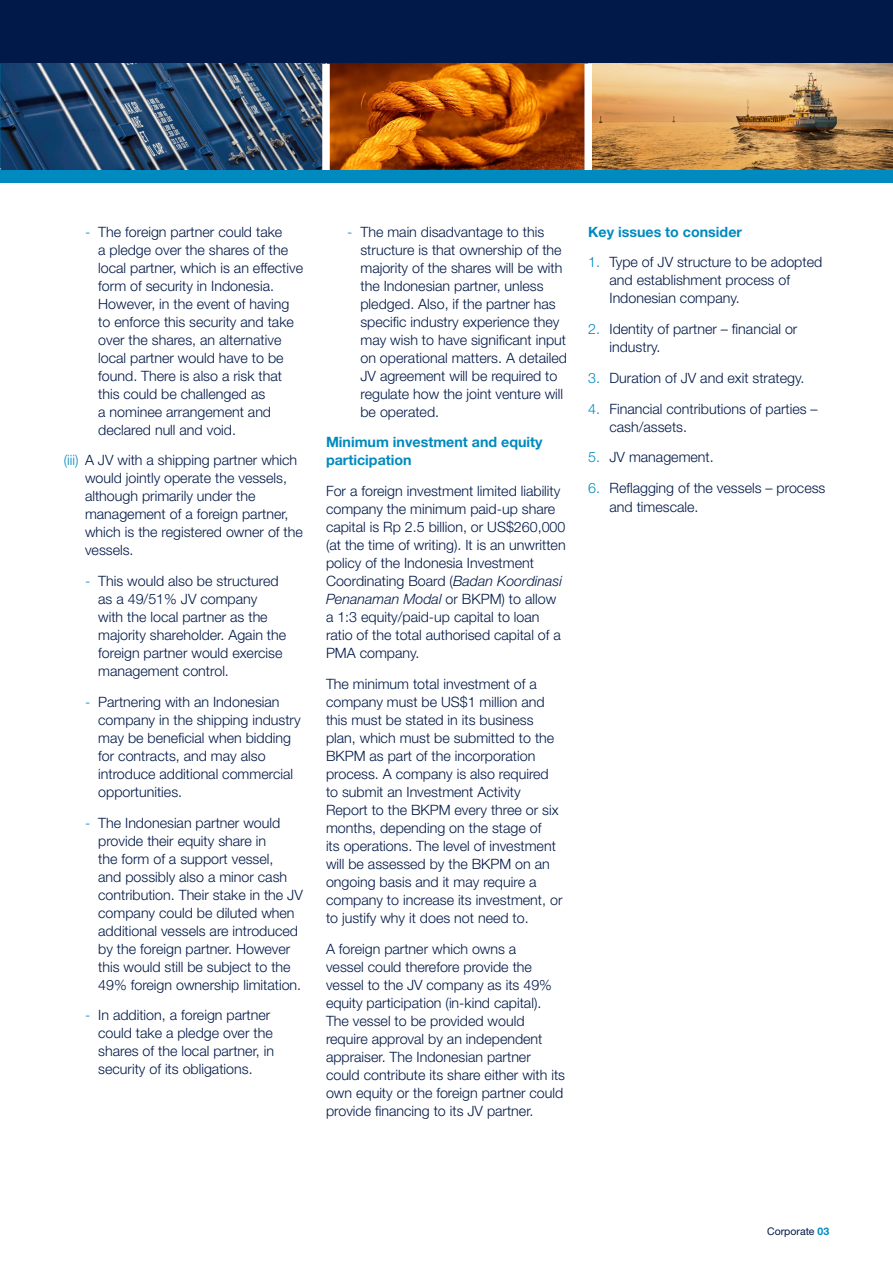
<style>
.page{position:relative;width:893px;height:1263px;background:#fff}
.page>*{position:absolute;margin:0;border:0;box-sizing:border-box;transform-origin:0 0}
.Body_Copy{font:300 14.25px/18px "Helvetica Neue";color:#001948}
.Body_Copy-2{font:700 14.25px/18px "Helvetica Neue";color:#008ac0}
.t1{font:10.5px "Helvetica Neue";color:#001948}
.s1{color:#008ac0}
.s2{font-style:italic}
.s3{font-weight:700;color:#008ac0}
</style>
<div class="page">
<div style="left:0;top:0;width:893px;height:170px;background:#001948"></div>
<img style="left:0;top:64px;width:322px;height:106px">
<svg style="left:330px;top:64px;width:254px;height:106px;background:#af5005"></svg>
<img style="left:592px;top:64px;width:301px;height:106px">
<div style="left:584px;top:64px;width:8px;height:106px;background:#fff"></div>
<div style="left:322px;top:64px;width:8px;height:106px;background:#fff"></div>
<div style="left:0;top:170px;width:893px;height:13px;background:#008ac0"></div>
<p class="Body_Copy" style="left:98px;top:222px;width:206px;text-indent:-13px"><span class="s1">-</span> The foreign partner could take<br>a pledge over the shares of the local partner, which is an effective form of security in Indonesia.<br>However, in the event of having to enforce this security and take over the shares, an alternative local partner would have to be found. There is also a risk that this could be challenged as<br>a nominee arrangement and declared null and void.</p>
<p class="Body_Copy" style="left:85px;top:451px;width:219px;text-indent:-21px"><span class="s1">(iii)</span> A JV with a shipping partner which would jointly operate the vessels, although primarily under the management of a foreign partner, which is the registered owner of the vessels.</p>
<p class="Body_Copy" style="left:98px;top:572px;width:189px;text-indent:-13px"><span class="s1">-</span> This would also be structured as a 49/51% JV company<br>with the local partner as the majority shareholder. Again the foreign partner would exercise management control.</p>
<p class="Body_Copy" style="left:98px;top:692px;width:204px;text-indent:-13px"><span class="s1">-</span> Partnering with an Indonesian company in the shipping industry may be beneficial when bidding for contracts, and may also introduce additional commercial opportunities.</p>
<p class="Body_Copy" style="left:98px;top:813px;width:206px;text-indent:-13px"><span class="s1">-</span> The Indonesian partner would provide their equity share in<br>the form of a support vessel,<br>and possibly also a minor cash contribution. Their stake in the JV company could be diluted when additional vessels are introduced by the foreign partner. However this would still be subject to the<br>49% foreign ownership limitation.</p>
<p class="Body_Copy" style="left:98px;top:1006px;width:177px;text-indent:-13px"><span class="s1">-</span> In addition, a foreign partner could take a pledge over the shares of the local partner, in security of its obligations.</p>
<p class="Body_Copy" style="left:360px;top:222px;width:208px;text-indent:-13px"><span class="s1">-</span> The main disadvantage to this structure is that ownership of the majority of the shares will be with the Indonesian partner, unless pledged. Also, if the partner has specific industry experience they may wish to have significant input on operational matters. A detailed<br>JV agreement will be required to regulate how the joint venture will be operated.</p>
<p class="Body_Copy-2" style="left:326px;top:433px;width:218px">Minimum investment and equity participation</p>
<p class="Body_Copy" style="left:326px;top:482px;width:241px">For a foreign investment limited liability company the minimum paid-up share capital is Rp 2.5 billion, or US$260,000 (at the time of writing). It is an unwritten policy of the Indonesia Investment Coordinating Board (<span class="s2">Badan Koordinasi Penanaman Modal</span> or BKPM) to allow a 1:3 equity/paid-up capital to loan ratio of the total authorised capital of a PMA company.</p>
<p class="Body_Copy" style="left:326px;top:674px;width:238px">The minimum total investment of a company must be US$1 million and this must be stated in its business plan, which must be submitted to the BKPM as part of the incorporation process. A company is also required to submit an Investment Activity Report to the BKPM every three or six months, depending on the stage of<br>its operations. The level of investment will be assessed by the BKPM on an ongoing basis and it may require a company to increase its investment, or to justify why it does not need to.</p>
<p class="Body_Copy" style="left:326px;top:939px;width:241px">A foreign partner which owns a<br>vessel could therefore provide the vessel to the JV company as its 49% equity participation (in-kind capital).<br>The vessel to be provided would require approval by an independent appraiser. The Indonesian partner could contribute its share either with its own equity or the foreign partner could provide financing to its JV partner.</p>
<p class="Body_Copy-2" style="left:588px;top:222px;width:155px">Key issues to consider</p>
<p class="Body_Copy" style="left:609px;top:253px;width:214px;text-indent:-21px"><span class="s1">1.</span> Type of JV structure to be adopted and establishment process of<br>Indonesian company.</p>
<p class="Body_Copy" style="left:609px;top:320px;width:189px;text-indent:-21px"><span class="s1">2.</span> Identity of partner – financial or industry.</p>
<p class="Body_Copy" style="left:588px;top:368px;width:218px"><span class="s1">3.</span> Duration of JV and exit strategy.</p>
<p class="Body_Copy" style="left:609px;top:399px;width:210px;text-indent:-21px"><span class="s1">4.</span> Financial contributions of parties – cash/assets.</p>
<p class="Body_Copy" style="left:588px;top:448px;width:127px"><span class="s1">5.</span> JV management.</p>
<p class="Body_Copy" style="left:609px;top:478px;width:217px;line-height:18.8px;text-indent:-21px"><span class="s1">6.</span> Reflagging of the vessels – process and timescale.</p>
<p class="t1" style="left:767px;top:1225px;width:64px">Corporate <span class="s3">03</span></p>
</div>
